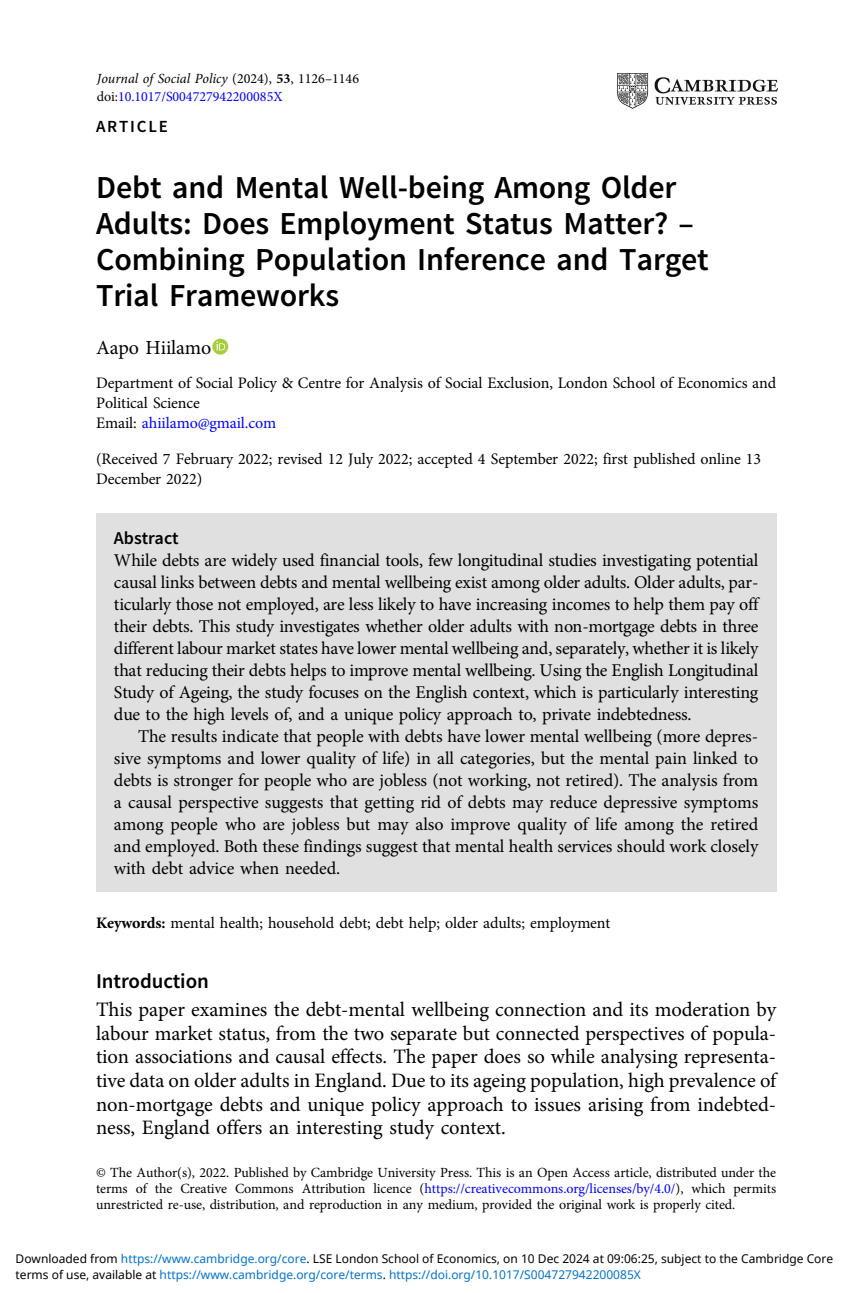
<style>
.page{position:relative;width:862px;height:1293px;background:#fff}
.page>*{position:absolute;margin:0;border:0;box-sizing:border-box;transform-origin:0 0}
.t1{font:32px/36px "Adv OT031 da 8 bf";color:#000}
.t2{font:21px "Adv OT031 da 8 bf";color:#000}
.t3{font:20.6px/23.6px "Adv OT1 ef 757 c 0";color:#000;text-align:justify}
.t4{font:20px "Adv OT1 ef 757 c 0";color:#000}
.t5{font:18px/22px "Adv OT1 ef 757 c 0";color:#000;text-align:justify}
.t6{font:18px "Adv OT031 da 8 bf";color:#000}
.t7{font:17px "Adv OT031 da 8 bf";letter-spacing:.11em;color:#000}
.t8{font:16px/20px "Adv OT1 ef 757 c 0";color:#000}
.t9{font:14px/16px "Adv OT1 ef 757 c 0";color:#000;text-align:justify}
.t10{font:14px "Adv OT7 d 6 df 7 ab.I";color:#000}
.t11{font:14px "Adv OT1 ef 757 c 0";color:#00f}
.t12{font:12px "Noto Sans";color:#000}
.t13{font:12px "Noto Sans";color:#0172cf}
.s1{font-family:"Adv OT1 ef 757 c 0"}
.s2{font-family:"Adv O Tb 65 e 897 d.B"}
.s3{color:#000}
.s4{font-style:inherit}
.s5{color:#00f}
.s6{color:#0172cf}
</style>
<div class="page">
<svg style="left:212px;top:339px;width:16px;height:16px"></svg>
<svg style="left:216px;top:341px;width:9px;height:9px"></svg>
<div style="left:96px;top:514px;width:680px;height:378px;background:#e0e0e0"></div>
<img style="left:617px;top:73px;width:160px;height:36px">
<p class="t10" style="left:97px;top:73px;width:263px">Journal of Social Policy <span class="s1">(2024),</span> <span class="s2">53</span><span class="s1">, 1126</span><span class="s1">–</span><span class="s1">1146</span></p>
<p class="t11" style="left:97px;top:91px;width:187px"><span class="s3">doi:</span>10.1017/S004727942200085X</p>
<p class="t7" style="left:96px;top:120px;width:73px">ARTICLE</p>
<h1 class="t1" style="left:96px;top:172px;width:614px">Debt and Mental Well-being Among Older Adults: Does Employment Status Matter? <span class="s4">– </span>Combining Population Inference and Target Trial Frameworks</h1>
<p class="t4" style="left:96px;top:339px;width:117px">Aapo Hiilamo</p>
<p class="t8" style="left:96px;top:374px;width:682px">Department of Social Policy &amp; Centre for Analysis of Social Exclusion, London School of Economics and<br>Political Science<br>Email: <span class="s5">ahiilamo@gmail.com</span></p>
<p class="t8" style="left:96px;top:450px;width:667px">(Received 7 February 2022; revised 12 July 2022; accepted 4 September 2022; first published online 13<br>December 2022)</p>
<p class="t6" style="left:114px;top:531px;width:66px">Abstract</p>
<p class="t5" style="left:114px;top:550px;width:646px">While debts are widely used financial tools, few longitudinal studies investigating potential causal links between debts and mental wellbeing exist among older adults. Older adults, par&shy;ticularly those not employed, are less likely to have increasing incomes to help them pay off their debts. This study investigates whether older adults with non-mortgage debts in three different labour market states have lower mental wellbeing and, separately, whether it is likely that reducing their debts helps to improve mental wellbeing. Using the English Longitudinal Study of Ageing, the study focuses on the English context, which is particularly interesting due to the high levels of, and a unique policy approach to, private indebtedness.</p>
<p class="t5" style="left:114px;top:726px;width:646px;text-indent:24px">The results indicate that people with debts have lower mental wellbeing (more depres&shy;sive symptoms and lower quality of life) in all categories, but the mental pain linked to debts is stronger for people who are jobless (not working, not retired). The analysis from a causal perspective suggests that getting rid of debts may reduce depressive symptoms among people who are jobless but may also improve quality of life among the retired and employed. Both these findings suggest that mental health services should work closely with debt advice when needed.</p>
<p class="t8" style="left:96px;top:914px;width:516px"><span class="s2">Keywords:</span> mental health; household debt; debt help; older adults; employment</p>
<p class="t2" style="left:96px;top:973px;width:114px">Introduction</p>
<p class="t3" style="left:96px;top:1000px;width:681px">This paper examines the debt-mental wellbeing connection and its moderation by labour market status, from the two separate but connected perspectives of popula&shy;tion associations and causal effects. The paper does so while analysing representa&shy;tive data on older adults in England. Due to its ageing population, high prevalence of non-mortgage debts and unique policy approach to issues arising from indebted&shy;ness, England offers an interesting study context.</p>
<p class="t9" style="left:96px;top:1166px;width:681px">© The Author(s), 2022. Published by Cambridge University Press. This is an Open Access article, distributed under the terms of the Creative Commons Attribution licence (<span class="s5">https://creativecommons.org/licenses/by/4.0/</span>), which permits unrestricted re-use, distribution, and reproduction in any medium, provided the original work is properly cited.</p>
<p class="t12" style="left:16px;top:1250px;width:819px">Downloaded from <span class="s6">https://www.cambridge.org/core</span>. LSE London School of Economics, on 10 Dec 2024 at 09:06:25, subject to the Cambridge Core</p>
<p class="t13" style="left:16px;top:1266px;width:627px"><span class="s3">terms of use, available at</span> https://www.cambridge.org/core/terms<span class="s3">.</span> https://doi.org/10.1017/S004727942200085X</p>
</div>
